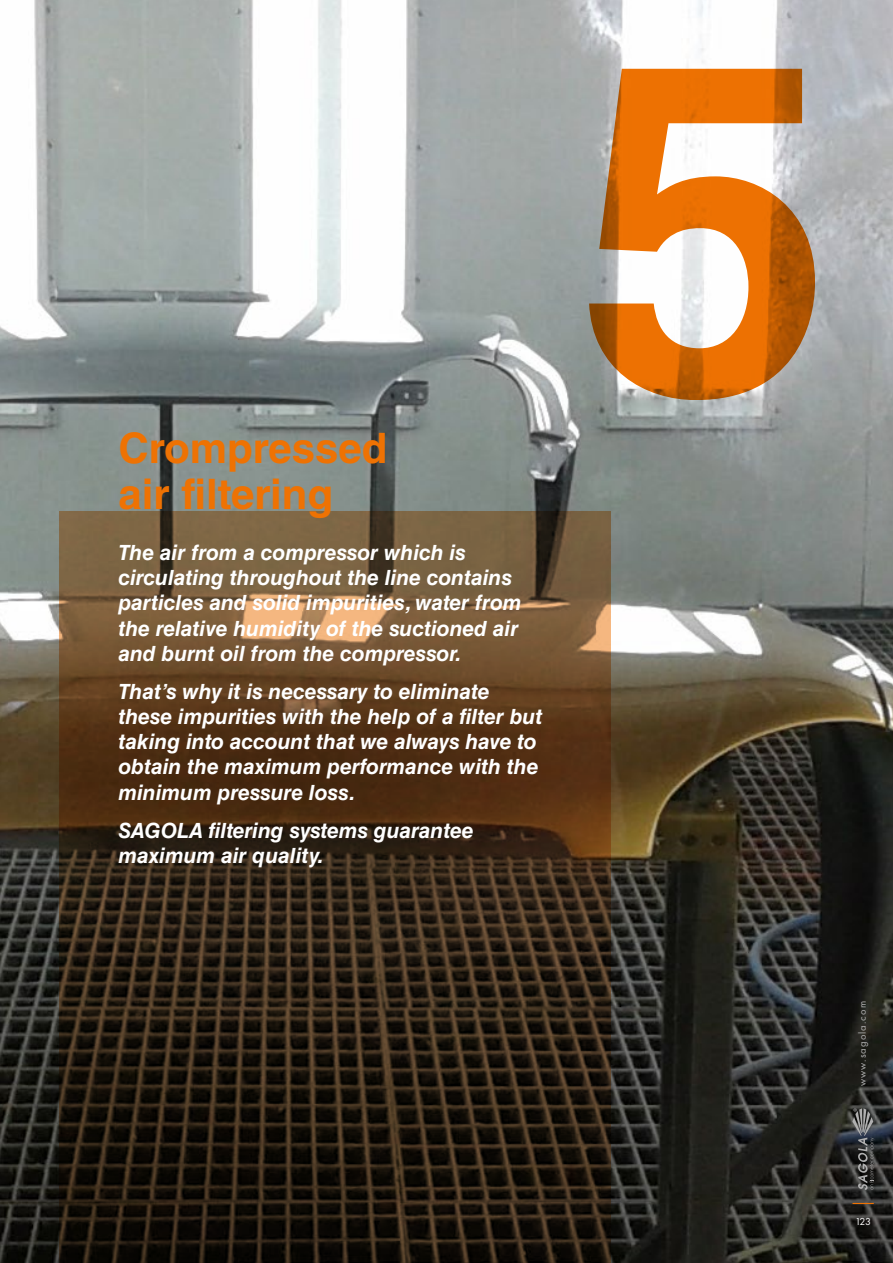
<style>
.page{position:relative;width:893px;height:1263px;background:#fff}
.page>*{position:absolute;margin:0;border:0;box-sizing:border-box;transform-origin:0 0}
.t1{font:700 462px "Helvetica LT Std";color:#ee7203}
.t2{font:700 42px/46.5px "Helvetica LT Std";color:#ee7203}
.t3{font:italic 700 21px/25.2px "Helvetica LT Std";color:#fff}
.t4{font:10.5px "Futura PT";letter-spacing:.1em;color:#b0b0b0}
.t5{font:10.5px "Futura PT";color:#fff}
</style>
<div class="page">
<img style="left:0;top:0;width:893px;height:1263px">
<svg style="left:59px;top:511px;width:551px;height:752px;background:#44311d"></svg>
<svg style="left:852px;top:1203px;width:22px;height:1px"></svg>
<svg style="left:852px;top:1108px;width:22px;height:82px;background:#4e5052"></svg>
<h2 class="t2" style="left:118px;top:424px;width:271px">Crompressed air filtering</h2>
<p class="t3" style="left:118px;top:540px;width:405px">The air from a compressor which is circulating throughout the line contains particles and solid impurities, water from the relative humidity of the suctioned air and burnt oil from the compressor.</p>
<p class="t3" style="left:118px;top:678px;width:426px">That’s why it is necessary to eliminate these impurities with the help of a filter but taking into account that we always have to obtain the maximum performance with the minimum pressure loss.</p>
<p class="t3" style="left:118px;top:817px;width:357px">SAGOLA filtering systems guarantee maximum air quality.</p>
<h1 class="t1" style="left:577px;top:-53px;width:258px">5</h1>
<p class="t4" style="left:856px;top:1086px;width:86px;rotate:-90deg">www.sagola.com</p>
<p class="t5" style="left:855px;top:1215px;width:17px">123</p>
</div>
